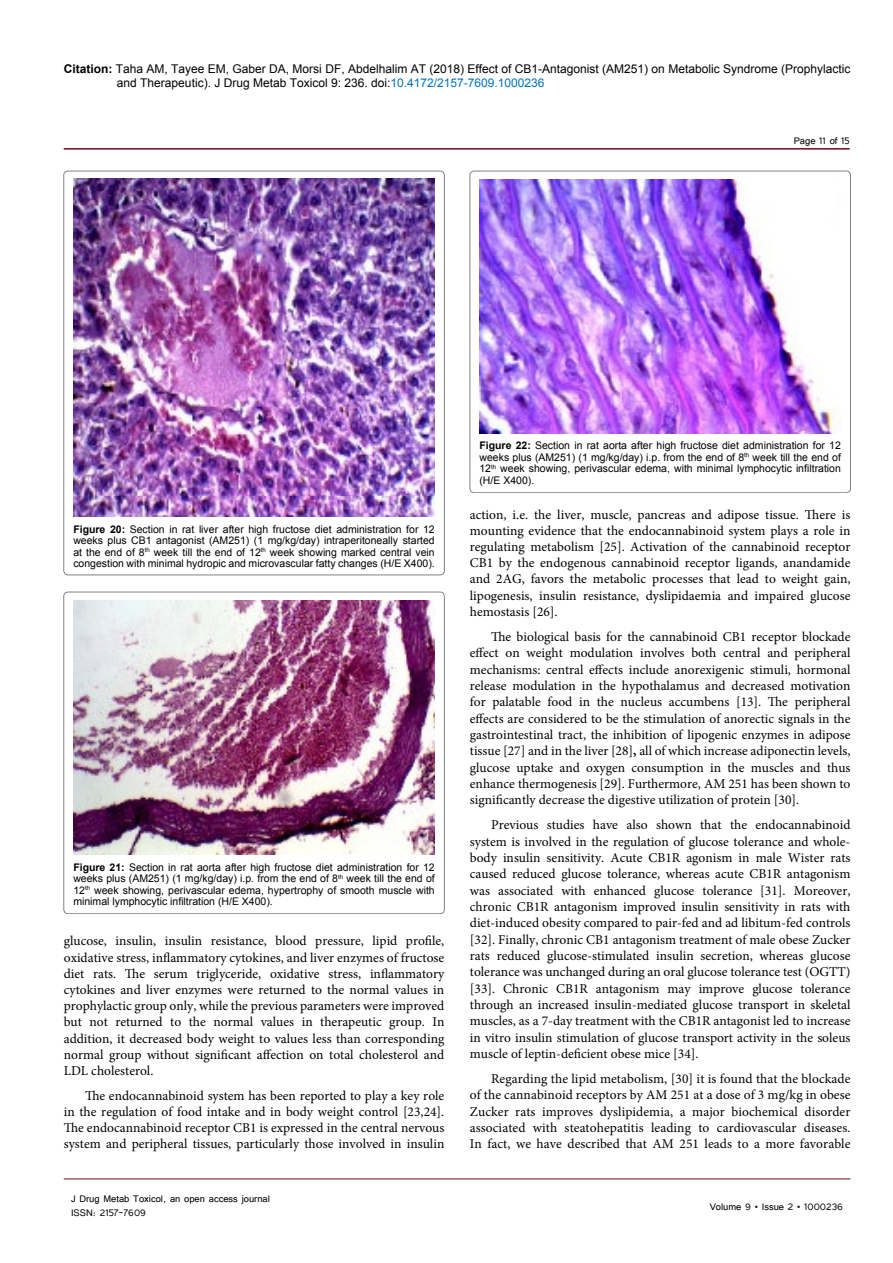
<style>
.page{position:relative;width:893px;height:1263px;background:#fff}
.page>*{position:absolute;margin:0;border:0;box-sizing:border-box;transform-origin:0 0}
.t1{font:13.5px/16.4px "Minion Pro";color:#000;text-align:justify}
.t2{font:12px/14.4px "Arial";color:#000}
.t3{font:12px/14.4px "Tunga";color:#000}
.t4{font:10.5px/11.6px "Arial";color:#000;text-align:justify}
.s1{font-weight:700}
.s2{color:#0072bc}
</style>
<div class="page">
<hr style="left:64px;top:148px;width:786px;height:2px;background:#7a031b">
<hr style="left:64px;top:1179px;width:786px;height:1px;background:#7a031b">
<img style="left:73px;top:600px;width:362px;height:254px">
<div style="left:64px;top:592px;width:380px;height:322px;border:1px solid #000;border-radius:4px"></div>
<img style="left:73px;top:179px;width:362px;height:337px">
<div style="left:64px;top:171px;width:380px;height:404px;border:1px solid #000;border-radius:4px"></div>
<img style="left:479px;top:180px;width:362px;height:253px">
<div style="left:470px;top:171px;width:380px;height:322px;border:1px solid #000;border-radius:4px"></div>
<p class="t2" style="left:117px;top:61px;width:735px;text-indent:-53px"><span class="s1">Citation:</span> Taha AM, Tayee EM, Gaber DA, Morsi DF, Abdelhalim AT (2018) Effect of CB1-Antagonist (AM251) on Metabolic Syndrome (Prophylactic and Therapeutic). J Drug Metab Toxicol 9: 236. doi:<span class="s2">10.4172/2157-7609.1000236</span></p>
<p class="t3" style="left:794px;top:133px;width:58px">Page 11 of 15</p>
<p class="t4" style="left:73px;top:523px;width:363px"><span class="s1">Figure 20:</span> Section in rat liver after high fructose diet administration for 12 weeks plus CB1 antagonist (AM251) (1 mg/kg/day) intraperitoneally started at the end of 8<sup>th</sup> week till the end of 12<sup>th</sup> week showing marked central vein congestion with minimal hydropic and microvascular fatty changes (H/E X400).</p>
<p class="t4" style="left:73px;top:861px;width:363px"><span class="s1">Figure 21:</span> Section in rat aorta after high fructose diet administration for 12 weeks plus (AM251) (1 mg/kg/day) i.p. from the end of 8<sup>th</sup> week till the end of 12<sup>th</sup> week showing, perivascular edema, hypertrophy of smooth muscle with minimal lymphocytic infiltration (H/E X400).</p>
<p class="t1" style="left:64px;top:933px;width:382px">glucose, insulin, insulin resistance, blood pressure, lipid profile, oxidative stress, inflammatory cytokines, and liver enzymes of fructose diet rats. The serum triglyceride, oxidative stress, inflammatory cytokines and liver enzymes were returned to the normal values in prophylactic group only, while the previous parameters were improved but not returned to the normal values in therapeutic group. In addition, it decreased body weight to values less than corresponding normal group without significant affection on total cholesterol and LDL cholesterol.</p>
<p class="t1" style="left:64px;top:1087px;width:382px;text-indent:21px">The endocannabinoid system has been reported to play a key role in the regulation of food intake and in body weight control [23,24].<br>The endocannabinoid receptor CB1 is expressed in the central nervous system and peripheral tissues, particularly those involved in insulin</p>
<p class="t3" style="left:71px;top:1190px;width:200px">J Drug Metab Toxicol, an open access journal<br>ISSN: 2157-7609</p>
<p class="t4" style="left:479px;top:440px;width:363px"><span class="s1">Figure 22:</span> Section in rat aorta after high fructose diet administration for 12 weeks plus (AM251) (1 mg/kg/day) i.p. from the end of 8<sup>th</sup> week till the end of 12<sup>th</sup> week showing, perivascular edema, with minimal lymphocytic infiltration (H/E X400).</p>
<p class="t1" style="left:470px;top:506px;width:382px">action, i.e. the liver, muscle, pancreas and adipose tissue. There is mounting evidence that the endocannabinoid system plays a role in regulating metabolism [25]. Activation of the cannabinoid receptor CB1 by the endogenous cannabinoid receptor ligands, anandamide and 2AG, favors the metabolic processes that lead to weight gain, lipogenesis, insulin resistance, dyslipidaemia and impaired glucose hemostasis [26].</p>
<p class="t1" style="left:470px;top:628px;width:382px;text-indent:21px">The biological basis for the cannabinoid CB1 receptor blockade effect on weight modulation involves both central and peripheral mechanisms: central effects include anorexigenic stimuli, hormonal release modulation in the hypothalamus and decreased motivation for palatable food in the nucleus accumbens [13]. The peripheral effects are considered to be the stimulation of anorectic signals in the gastrointestinal tract, the inhibition of lipogenic enzymes in adipose tissue [27] and in the liver [28]<span class="s1">,</span> all of which increase adiponectin levels, glucose uptake and oxygen consumption in the muscles and thus enhance thermogenesis [29]. Furthermore, AM 251 has been shown to significantly decrease the digestive utilization of protein [30].</p>
<p class="t1" style="left:470px;top:817px;width:382px;text-indent:21px">Previous studies have also shown that the endocannabinoid system is involved in the regulation of glucose tolerance and whole&shy;body insulin sensitivity. Acute CB1R agonism in male Wister rats caused reduced glucose tolerance, whereas acute CB1R antagonism was associated with enhanced glucose tolerance [31]. Moreover, chronic CB1R antagonism improved insulin sensitivity in rats with diet-induced obesity compared to pair-fed and ad libitum-fed controls [32]. Finally, chronic CB1 antagonism treatment of male obese Zucker rats reduced glucose-stimulated insulin secretion, whereas glucose tolerance was unchanged during an oral glucose tolerance test (OGTT) [33]. Chronic CB1R antagonism may improve glucose tolerance through an increased insulin-mediated glucose transport in skeletal muscles, as a 7-day treatment with the CB1R antagonist led to increase in vitro insulin stimulation of glucose transport activity in the soleus muscle of leptin-deficient obese mice [34].</p>
<p class="t1" style="left:470px;top:1070px;width:382px;text-indent:21px">Regarding the lipid metabolism, [30] it is found that the blockade of the cannabinoid receptors by AM 251 at a dose of 3 mg/kg in obese Zucker rats improves dyslipidemia, a major biochemical disorder associated with steatohepatitis leading to cardiovascular diseases.<br>In fact, we have described that AM 251 leads to a more favorable</p>
<p class="t3" style="left:710px;top:1199px;width:135px">Volume 9 • Issue 2 • 1000236</p>
</div>
